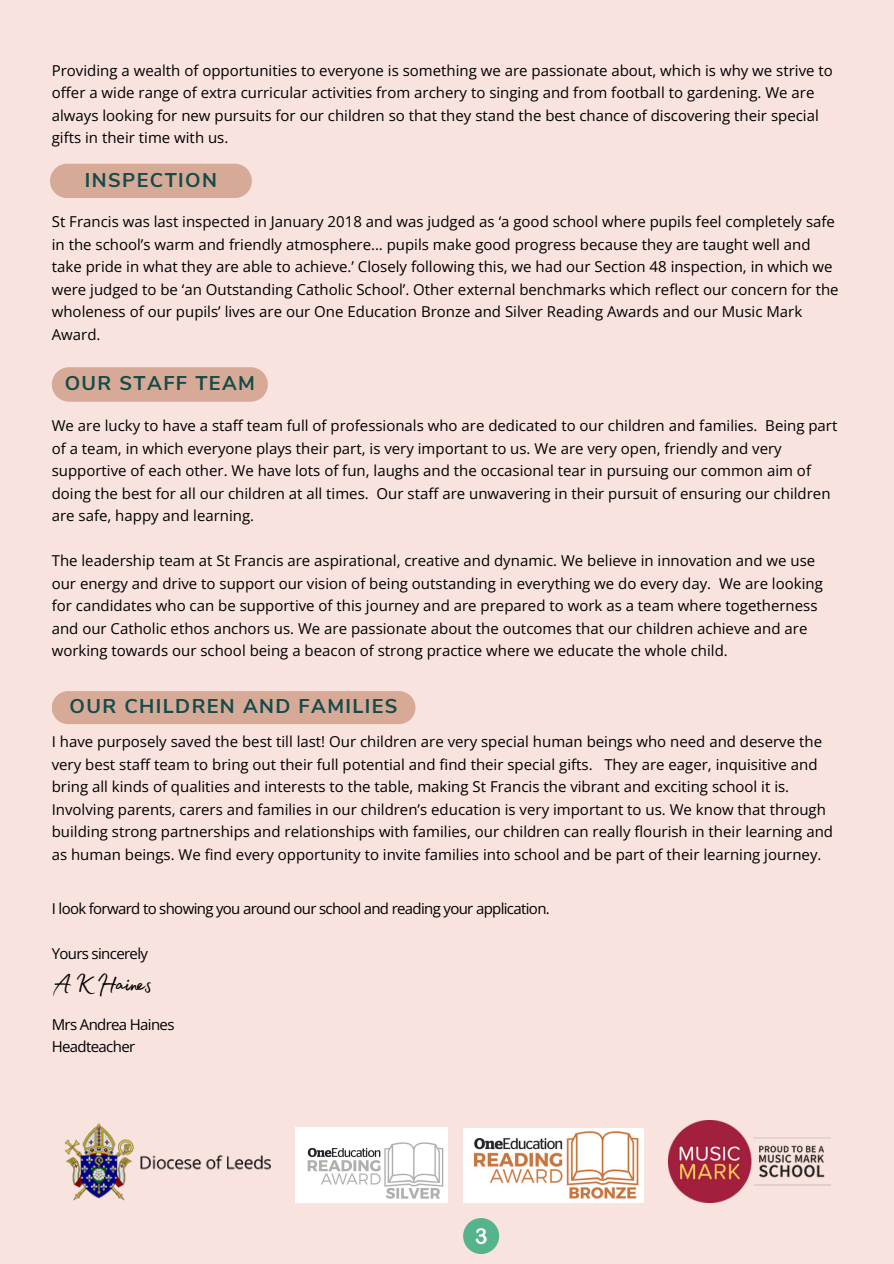
<style>
.page{position:relative;width:894px;height:1264px;background:#fff}
.page>*{position:absolute;margin:0;border:0;box-sizing:border-box;transform-origin:0 0}
.t1{font:33px "Madelyn Fill";letter-spacing:-.045em;color:#000}
.t2{font:700 19.8px "Nunito Sans";letter-spacing:.07em;color:#144b4a}
.t3{font:15px/22.5px "Open Sans";color:#000}
.t4{font:15px "Open Sans";letter-spacing:-.045em;color:#000}
</style>
<div class="page">
<div style="left:0;top:0;width:893px;height:1263px;background:#f8e3df"></div>
<div style="left:50px;top:164px;width:202px;height:34px;background:#d6aa97"></div>
<div style="left:52px;top:367px;width:216px;height:34px;background:#d6aa97"></div>
<div style="left:52px;top:691px;width:363px;height:33px;background:#d6aa97;border-radius:17px"></div>
<img style="left:463px;top:1128px;width:180px;height:74px">
<img style="left:65px;top:1123px;width:206px;height:77px">
<img style="left:295px;top:1127px;width:152px;height:75px">
<img style="left:668px;top:1120px;width:162px;height:82px">
<div style="left:463px;top:1217px;width:36px;height:36px;background:#56b48c;border-radius:50%"></div>
<svg style="left:475px;top:1228px;width:11px;height:15px"></svg>
<p class="t3" style="left:52px;top:59px;width:782px">Providing a wealth of opportunities to everyone is something we are passionate about, which is why we strive to offer a wide range of extra curricular activities from archery to singing and from football to gardening. We are always looking for new pursuits for our children so that they stand the best chance of discovering their special gifts in their time with us.</p>
<h1 class="t2" style="left:85px;top:166px;width:133px">INSPECTION</h1>
<p class="t3" style="left:52px;top:210px;width:788px">St Francis was last inspected in January 2018 and was judged as ‘a good school where pupils feel completely safe in the school’s warm and friendly atmosphere… pupils make good progress because they are taught well and take pride in what they are able to achieve.’ Closely following this, we had our Section 48 inspection, in which we were judged to be ‘an Outstanding Catholic School’. Other external benchmarks which reflect our concern for the wholeness of our pupils’ lives are our One Education Bronze and Silver Reading Awards and our Music Mark Award.</p>
<p class="t2" style="left:65px;top:370px;width:192px">OUR STAFF TEAM</p>
<p class="t3" style="left:52px;top:414px;width:787px">We are lucky to have a staff team full of professionals who are dedicated to our children and families. Being part of a team, in which everyone plays their part, is very important to us. We are very open, friendly and very supportive of each other. We have lots of fun, laughs and the occasional tear in pursuing our common aim of doing the best for all our children at all times. Our staff are unwavering in their pursuit of ensuring our children are safe, happy and learning.</p>
<p class="t3" style="left:52px;top:549px;width:772px">The leadership team at St Francis are aspirational, creative and dynamic. We believe in innovation and we use our energy and drive to support our vision of being outstanding in everything we do every day. We are looking for candidates who can be supportive of this journey and are prepared to work as a team where togetherness and our Catholic ethos anchors us. We are passionate about the outcomes that our children achieve and are working towards our school being a beacon of strong practice where we educate the whole child.</p>
<p class="t2" style="left:70px;top:693px;width:329px">OUR CHILDREN AND FAMILIES</p>
<p class="t3" style="left:52px;top:730px;width:782px">I have purposely saved the best till last! Our children are very special human beings who need and deserve the very best staff team to bring out their full potential and find their special gifts. They are eager, inquisitive and bring all kinds of qualities and interests to the table, making St Francis the vibrant and exciting school it is.<br>Involving parents, carers and families in our children’s education is very important to us. We know that through building strong partnerships and relationships with families, our children can really flourish in their learning and as human beings. We find every opportunity to invite families into school and be part of their learning journey.</p>
<p class="t4" style="left:52px;top:897px;width:499px">I look forward to showing you around our school and reading your application.</p>
<p class="t4" style="left:52px;top:942px;width:98px">Yours sincerely</p>
<p class="t1" style="left:52px;top:958px;width:102px">AKHaines</p>
<p class="t4" style="left:52px;top:1013px;width:124px">Mrs Andrea Haines</p>
<p class="t4" style="left:52px;top:1036px;width:85px">Headteacher</p>
</div>
